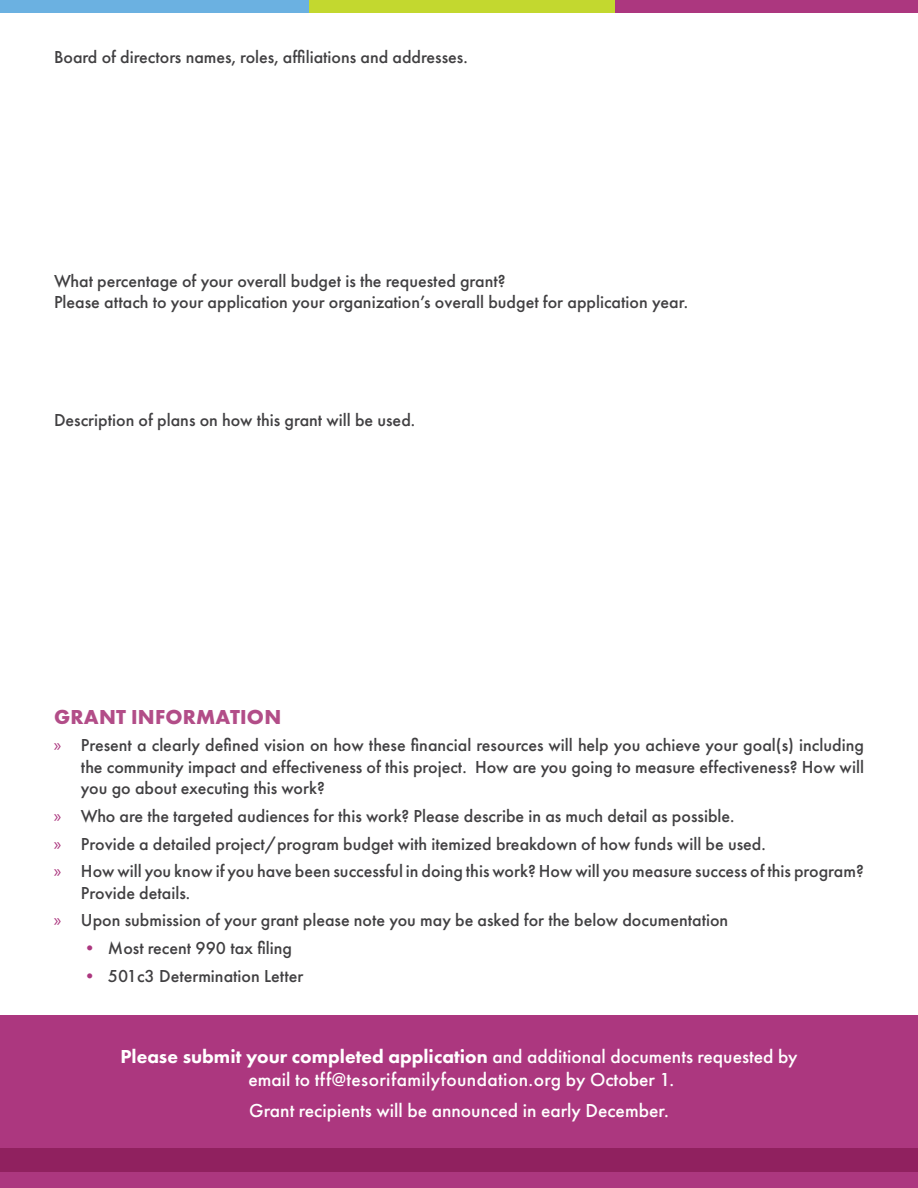
<style>
.page{position:relative;width:918px;height:1188px;background:#fff}
.page>*{position:absolute;margin:0;border:0;box-sizing:border-box;transform-origin:0 0}
.t1{font:700 21px "Futura PT";letter-spacing:.01em;color:#b24d88}
.t2{font:500 19.5px/23.4px "Futura PT";letter-spacing:.02em;color:#fff;text-align:center}
.t3{font:500 19.5px "Futura PT";color:#fff}
.t4{font:500 18px/27.6px "Futura PT";color:#414042}
.s1{font-family:"Myriad Pro";font-weight:400;color:#ac377f}
.s2{color:#ac377f}
.s3{font-weight:800}
</style>
<div class="page">
<div style="left:0;top:0;width:309px;height:13px;background:#6bb1e1"></div>
<div style="left:309px;top:0;width:306px;height:13px;background:#c3d82f"></div>
<div style="left:615px;top:0;width:303px;height:13px;background:#ac377f"></div>
<div style="left:0;top:1131px;width:918px;height:57px;background:#ac377f"></div>
<div style="left:0;top:1148px;width:918px;height:23px;background:#90215f"></div>
<div style="left:0;top:1015px;width:918px;height:130px;background:#ac377f"></div>
<p class="t4" style="left:54px;top:43px;width:415px">Board of directors names, roles, affiliations and addresses.</p>
<p class="t4" style="left:54px;top:271px;width:636px;line-height:21px">What percentage of your overall budget is the requested grant?<br>Please attach to your application your organization’s overall budget for application year.</p>
<p class="t4" style="left:54px;top:406px;width:363px">Description of plans on how this grant will be used.</p>
<p class="t1" style="left:54px;top:703px;width:229px">GRANT INFORMATION</p>
<p class="t4" style="left:81px;top:734px;width:784px;line-height:21.6px;text-align:justify;text-indent:-27px"><span class="s1">»</span> Present a clearly defined vision on how these financial resources will help you achieve your goal(s) including the community impact and effectiveness of this project. How are you going to measure effectiveness? How will you go about executing this work?</p>
<p class="t4" style="left:54px;top:802px;width:811px"><span class="s1">»</span> Who are the targeted audiences for this work? Please describe in as much detail as possible.<br><span class="s1">»</span> Provide a detailed project/program budget with itemized breakdown of how funds will be used.<br><span class="s1">»</span> How will you know if you have been successful in doing this work? How will you measure success of this program?</p>
<p class="t4" style="left:54px;top:879px;width:676px;text-indent:27px">Provide details.<br><span class="s1">»</span> Upon submission of your grant please note you may be asked for the below documentation</p>
<p class="t4" style="left:81px;top:934px;width:213px"><span class="s2">•</span> Most recent 990 tax filing</p>
<p class="t4" style="left:81px;top:962px;width:224px"><span class="s2">•</span> 501c3 Determination Letter</p>
<p class="t2" style="left:120px;top:1045px;width:679px"><span class="s3">Please submit your completed application</span> and additional documents requested by email to tff@tesorifamilyfoundation.org by October 1.</p>
<p class="t3" style="left:249px;top:1098px;width:421px">Grant recipients will be announced in early December.</p>
</div>
